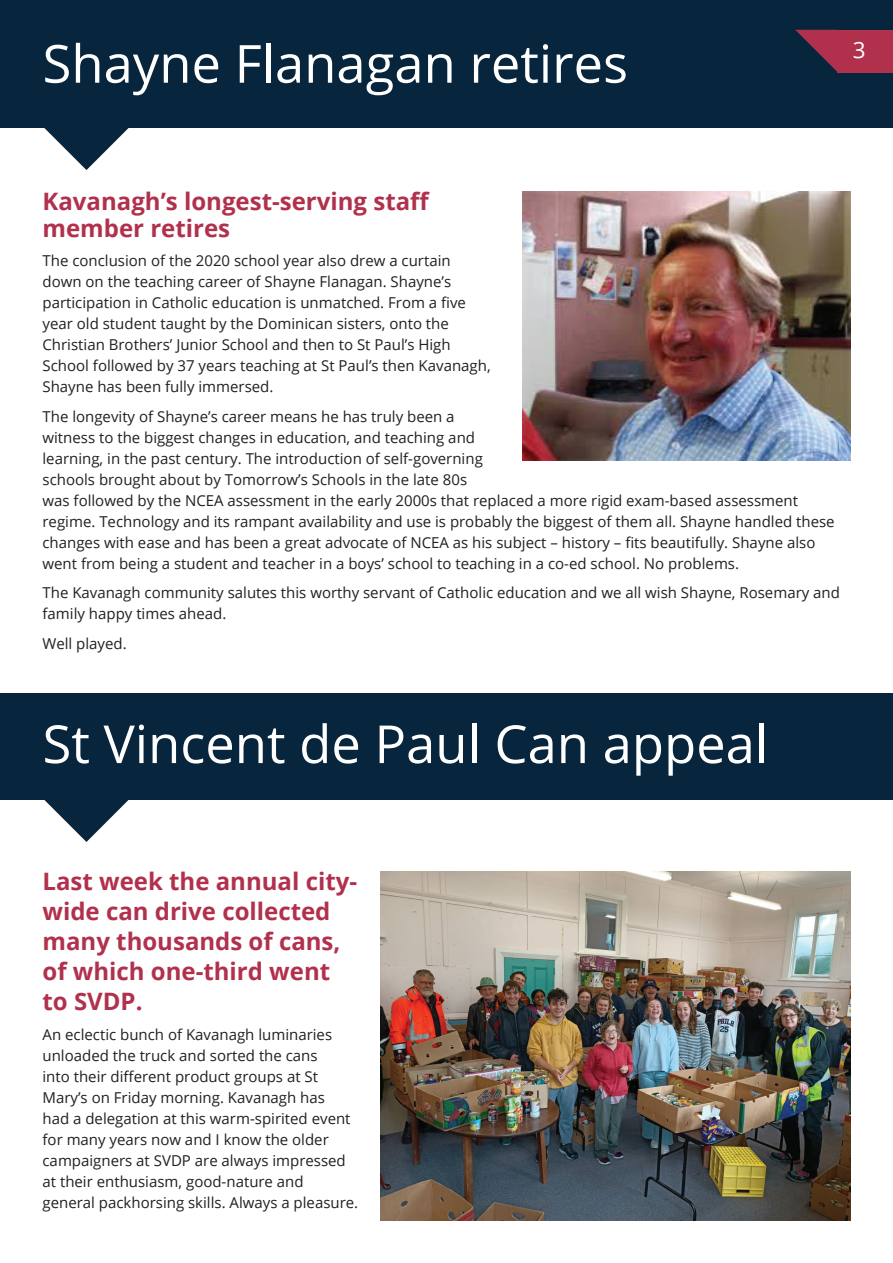
<style>
.page{position:relative;width:893px;height:1263px;background:#fff}
.page>*{position:absolute;margin:0;border:0;box-sizing:border-box;transform-origin:0 0}
.t1{font:52.5px "Open Sans";color:#fff}
.t2{font:700 24px/30px "Open Sans";color:#b1314d}
.t3{font:22.5px "Open Sans";color:#fff}
.t4{font:15px/21px "Open Sans";color:#231f20}
</style>
<div class="page">
<div style="left:0;top:0;width:893px;height:128px;background:#07253c"></div>
<div style="left:0;top:693px;width:893px;height:106px;background:#07253c"></div>
<svg style="left:44px;top:128px;width:85px;height:42px"></svg>
<svg style="left:43px;top:799px;width:87px;height:43px"></svg>
<svg style="left:795px;top:30px;width:43px;height:42px"></svg>
<div style="left:838px;top:30px;width:55px;height:42px;background:#b1314d"></div>
<img style="left:522px;top:191px;width:328px;height:269px">
<img style="left:380px;top:872px;width:470px;height:348px">
<h1 class="t1" style="left:43px;top:28px;width:587px">Shayne Flanagan retires</h1>
<h3 class="t3" style="left:853px;top:35px;width:14px">3</h3>
<h2 class="t2" style="left:43px;top:187px;width:389px;line-height:27px">Kavanagh’s longest-serving staff member retires</h2>
<p class="t4" style="left:43px;top:250px;width:450px">The conclusion of the 2020 school year also drew a curtain down on the teaching career of Shayne Flanagan. Shayne’s participation in Catholic education is unmatched. From a five year old student taught by the Dominican sisters, onto the Christian Brothers’ Junior School and then to St Paul’s High School followed by 37 years teaching at St Paul’s then Kavanagh, Shayne has been fully immersed.</p>
<p class="t4" style="left:43px;top:405px;width:794px">The longevity of Shayne’s career means he has truly been a<br>witness to the biggest changes in education, and teaching and<br>learning, in the past century. The introduction of self-governing<br>schools brought about by Tomorrow’s Schools in the late 80s<br>was followed by the NCEA assessment in the early 2000s that replaced a more rigid exam-based assessment regime. Technology and its rampant availability and use is probably the biggest of them all. Shayne handled these changes with ease and has been a great advocate of NCEA as his subject – history – fits beautifully. Shayne also went from being a student and teacher in a boys’ school to teaching in a co-ed school. No problems.</p>
<p class="t4" style="left:43px;top:582px;width:799px">The Kavanagh community salutes this worthy servant of Catholic education and we all wish Shayne, Rosemary and family happy times ahead.</p>
<p class="t4" style="left:43px;top:632px;width:86px">Well played.</p>
<h1 class="t1" style="left:43px;top:708px;width:727px">St Vincent de Paul Can appeal</h1>
<h2 class="t2" style="left:43px;top:866px;width:316px">Last week the annual city&shy;wide can drive collected many thousands of cans, of which one-third went to SVDP.</h2>
<p class="t4" style="left:43px;top:1023px;width:317px">An eclectic bunch of Kavanagh luminaries unloaded the truck and sorted the cans<br>into their different product groups at St Mary’s on Friday morning. Kavanagh has<br>had a delegation at this warm-spirited event for many years now and I know the older campaigners at SVDP are always impressed at their enthusiasm, good-nature and general packhorsing skills. Always a pleasure.</p>
</div>
